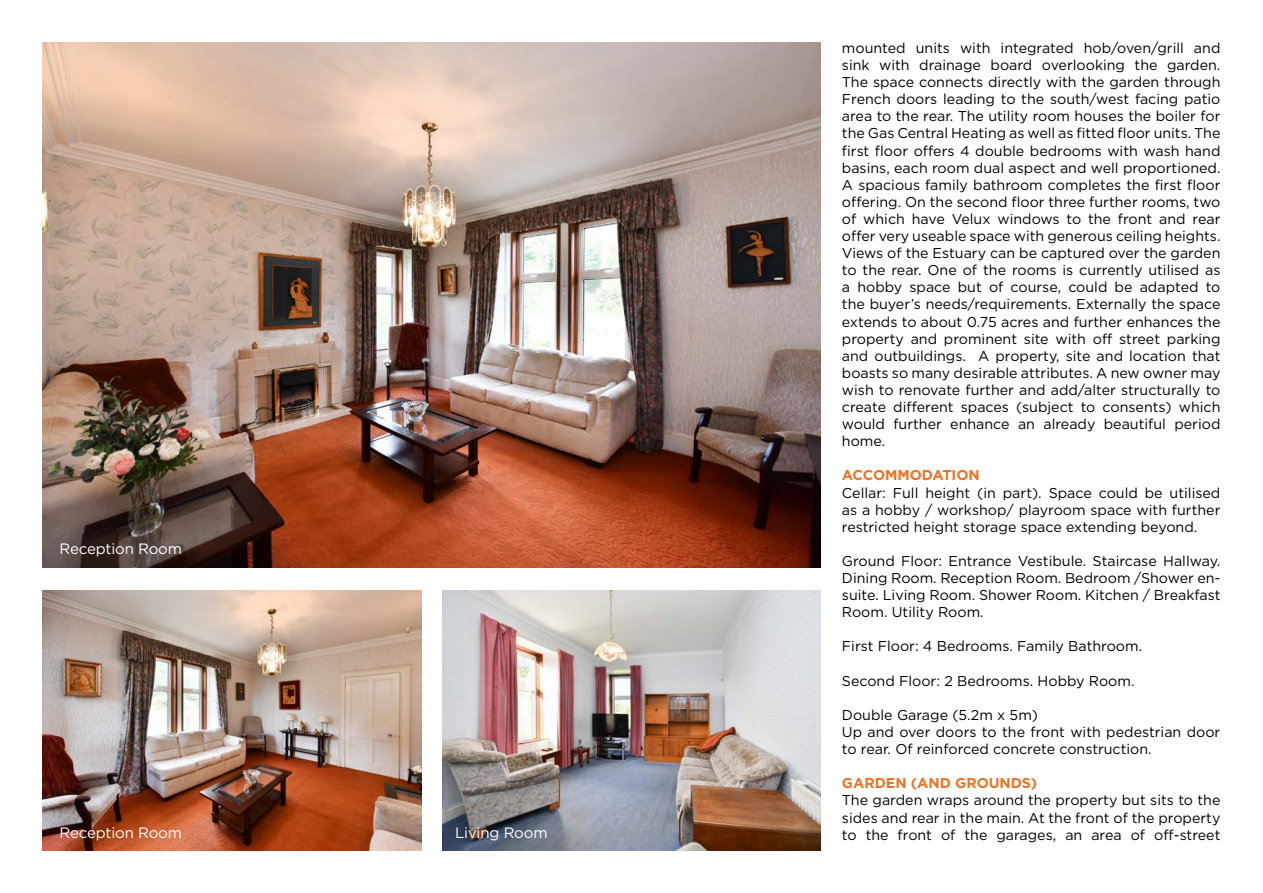
<style>
.page{position:relative;width:1263px;height:893px;background:#fff}
.page>*{position:absolute;margin:0;border:0;box-sizing:border-box;transform-origin:0 0}
.Body_Text{font:15px "Gotham HTF";letter-spacing:-.01em;color:#fff}
.Body_Text-2{font:14.25px/17.1px "Gotham HTF";color:#000;text-align:justify}
.Headings_Text{font:700 14.25px "Gotham HTF";color:#ec7326}
</style>
<div class="page">
<img style="left:43px;top:590px;width:378px;height:260px">
<img style="left:442px;top:590px;width:379px;height:260px">
<img style="left:43px;top:43px;width:778px;height:524px">
<p class="Body_Text" style="left:60px;top:541px;width:124px">Reception Room</p>
<p class="Body_Text" style="left:60px;top:824px;width:124px">Reception Room</p>
<p class="Body_Text" style="left:455px;top:824px;width:94px">Living Room</p>
<p class="Body_Text-2" style="left:842px;top:39px;width:380px">mounted units with integrated hob/oven/grill and sink with drainage board overlooking the garden.<br>The space connects directly with the garden through French doors leading to the south/west facing patio area to the rear. The utility room houses the boiler for the Gas Central Heating as well as fitted floor units. The first floor offers 4 double bedrooms with wash hand basins, each room dual aspect and well proportioned.<br>A spacious family bathroom completes the first floor offering. On the second floor three further rooms, two of which have Velux windows to the front and rear offer very useable space with generous ceiling heights.<br>Views of the Estuary can be captured over the garden to the rear. One of the rooms is currently utilised as a hobby space but of course, could be adapted to the buyer’s needs/requirements. Externally the space extends to about 0.75 acres and further enhances the property and prominent site with off street parking and outbuildings. A property, site and location that boasts so many desirable attributes. A new owner may wish to renovate further and add/alter structurally to create different spaces (subject to consents) which would further enhance an already beautiful period home.</p>
<p class="Headings_Text" style="left:842px;top:467px;width:139px">ACCOMMODATION</p>
<p class="Body_Text-2" style="left:842px;top:484px;width:380px">Cellar: Full height (in part). Space could be utilised as a hobby / workshop/ playroom space with further restricted height storage space extending beyond.</p>
<p class="Body_Text-2" style="left:842px;top:552px;width:380px">Ground Floor: Entrance Vestibule. Staircase Hallway.<br>Dining Room. Reception Room. Bedroom /Shower en&shy;suite. Living Room. Shower Room. Kitchen / Breakfast Room. Utility Room.</p>
<p class="Body_Text-2" style="left:842px;top:638px;width:302px">First Floor: 4 Bedrooms. Family Bathroom.</p>
<p class="Body_Text-2" style="left:842px;top:672px;width:294px">Second Floor: 2 Bedrooms. Hobby Room.</p>
<p class="Body_Text-2" style="left:842px;top:706px;width:198px">Double Garage (5.2m x 5m)</p>
<p class="Body_Text-2" style="left:842px;top:723px;width:380px">Up and over doors to the front with pedestrian door to rear. Of reinforced concrete construction.</p>
<p class="Headings_Text" style="left:842px;top:775px;width:197px">GARDEN (AND GROUNDS)</p>
<p class="Body_Text-2" style="left:842px;top:792px;width:380px">The garden wraps around the property but sits to the sides and rear in the main. At the front of the property to the front of the garages, an area of off-street</p>
</div>
